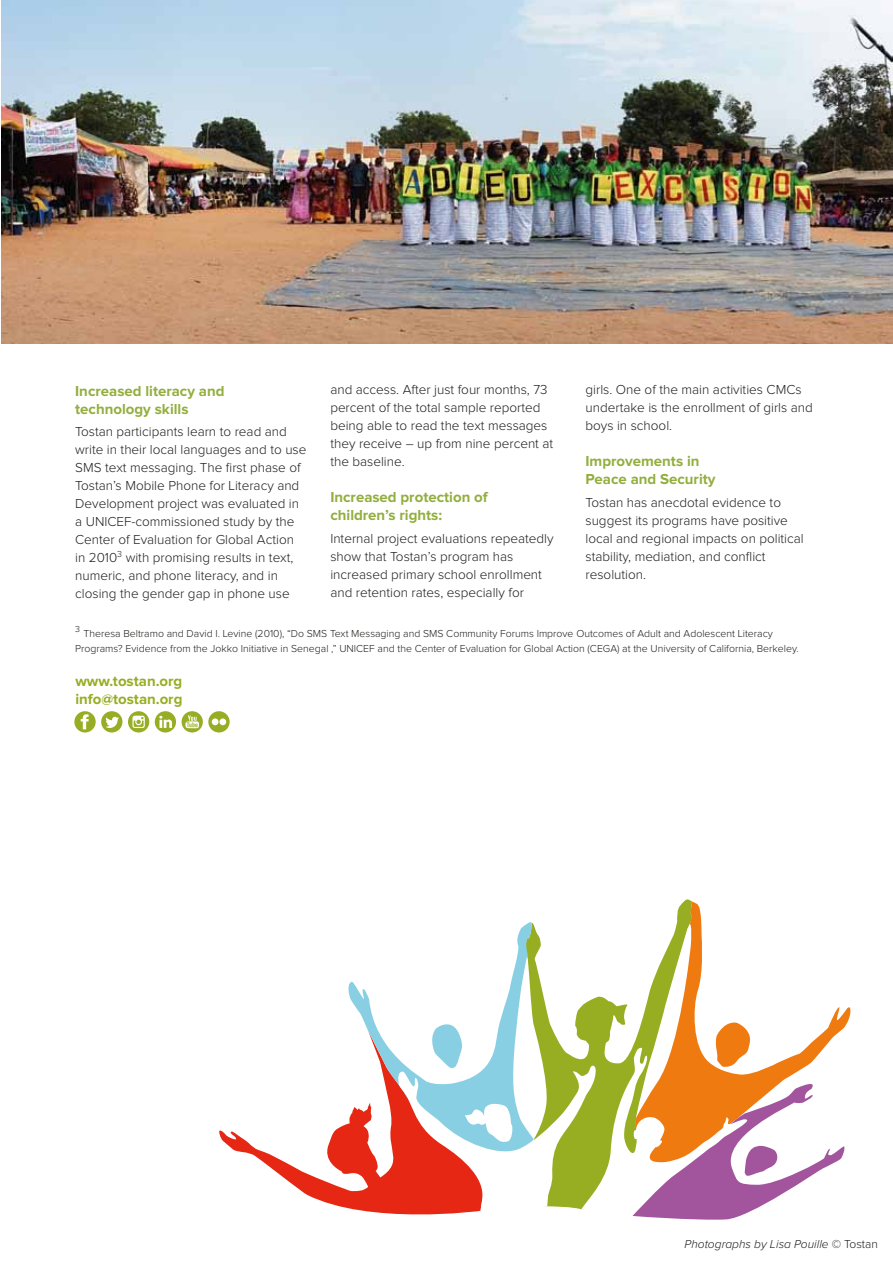
<style>
.page{position:relative;width:893px;height:1263px;background:#fff}
.page>*{position:absolute;margin:0;border:0;box-sizing:border-box;transform-origin:0 0}
.t1{font:700 15px/18px "Proxima Nova";color:#92ae3d}
.t2{font:700 15px/18px "Proxima Nova";color:#97ad23}
.t3{font:300 13.5px/18px "Proxima Nova";color:#1d1d1b}
.t4{font:italic 300 12px "Proxima Nova";color:#1d1d1b}
.t5{font:300 10.5px/15px "Proxima Nova";color:#1d1d1b}
.s1{font-style:normal}
</style>
<div class="page">
<svg style="left:534px;top:899px;width:157px;height:123px"></svg>
<svg style="left:219px;top:1124px;width:178px;height:90px"></svg>
<svg style="left:606px;top:901px;width:244px;height:124px"></svg>
<svg style="left:346px;top:922px;width:188px;height:274px"></svg>
<svg style="left:397px;top:1022px;width:449px;height:198px"></svg>
<img style="left:2px;top:0;width:891px;height:343px">
<div style="left:74px;top:711px;width:22px;height:21px;background:#97ad23;border-radius:50%"></div>
<svg style="left:81px;top:714px;width:8px;height:15px"></svg>
<div style="left:101px;top:711px;width:21px;height:21px;background:#97ad23;border-radius:50%"></div>
<svg style="left:105px;top:717px;width:14px;height:11px"></svg>
<div style="left:128px;top:711px;width:21px;height:21px;background:#97ad23;border-radius:50%"></div>
<div style="left:155px;top:711px;width:21px;height:21px;background:#97ad23;border-radius:50%"></div>
<svg style="left:159px;top:716px;width:13px;height:12px"></svg>
<div style="left:182px;top:711px;width:21px;height:21px;background:#97ad23;border-radius:50%"></div>
<svg style="left:185px;top:715px;width:14px;height:14px"></svg>
<svg style="left:208px;top:711px;width:22px;height:21px"></svg>
<div style="left:212px;top:718px;width:7px;height:7px;background:#fff;border-radius:50%"></div>
<div style="left:219px;top:718px;width:7px;height:7px;background:#fff;border-radius:50%"></div>
<svg style="left:132px;top:716px;width:13px;height:12px"></svg>
<p class="t1" style="left:75px;top:382px;width:151px">Increased literacy and technology skills</p>
<p class="t3" style="left:75px;top:423px;width:233px">Tostan participants learn to read and write in their local languages and to use SMS text messaging. The first phase of Tostan’s Mobile Phone for Literacy and Development project was evaluated in a UNICEF-commissioned study by the Center of Evaluation for Global Action in 2010<sup>3</sup> with promising results in text, numeric, and phone literacy, and in closing the gender gap in phone use</p>
<p class="t3" style="left:330px;top:381px;width:224px">and access. After just four months, 73 percent of the total sample reported being able to read the text messages they receive – up from nine percent at the baseline.</p>
<p class="t1" style="left:330px;top:489px;width:159px">Increased protection of children’s rights:</p>
<p class="t3" style="left:330px;top:530px;width:225px">Internal project evaluations repeatedly show that Tostan’s program has increased primary school enrollment and retention rates, especially for</p>
<p class="t3" style="left:585px;top:381px;width:229px">girls. One of the main activities CMCs undertake is the enrollment of girls and boys in school.</p>
<p class="t1" style="left:585px;top:453px;width:132px">Improvements in<br>Peace and Security</p>
<p class="t3" style="left:585px;top:494px;width:220px">Tostan has anecdotal evidence to suggest its programs have positive local and regional impacts on political stability, mediation, and conflict resolution.</p>
<p class="t5" style="left:75px;top:626px;width:725px"><sup>3</sup> Theresa Beltramo and David I. Levine (2010), “Do SMS Text Messaging and SMS Community Forums Improve Outcomes of Adult and Adolescent Literacy<br>Programs? Evidence from the Jokko Initiative in Senegal ,” UNICEF and the Center of Evaluation for Global Action (CEGA) at the University of California, Berkeley.</p>
<p class="t2" style="left:75px;top:672px;width:109px">www.tostan.org info@tostan.org</p>
<p class="t4" style="left:684px;top:1237px;width:195px">Photographs by Lisa Pouille <span class="s1">© Tostan</span></p>
</div>
